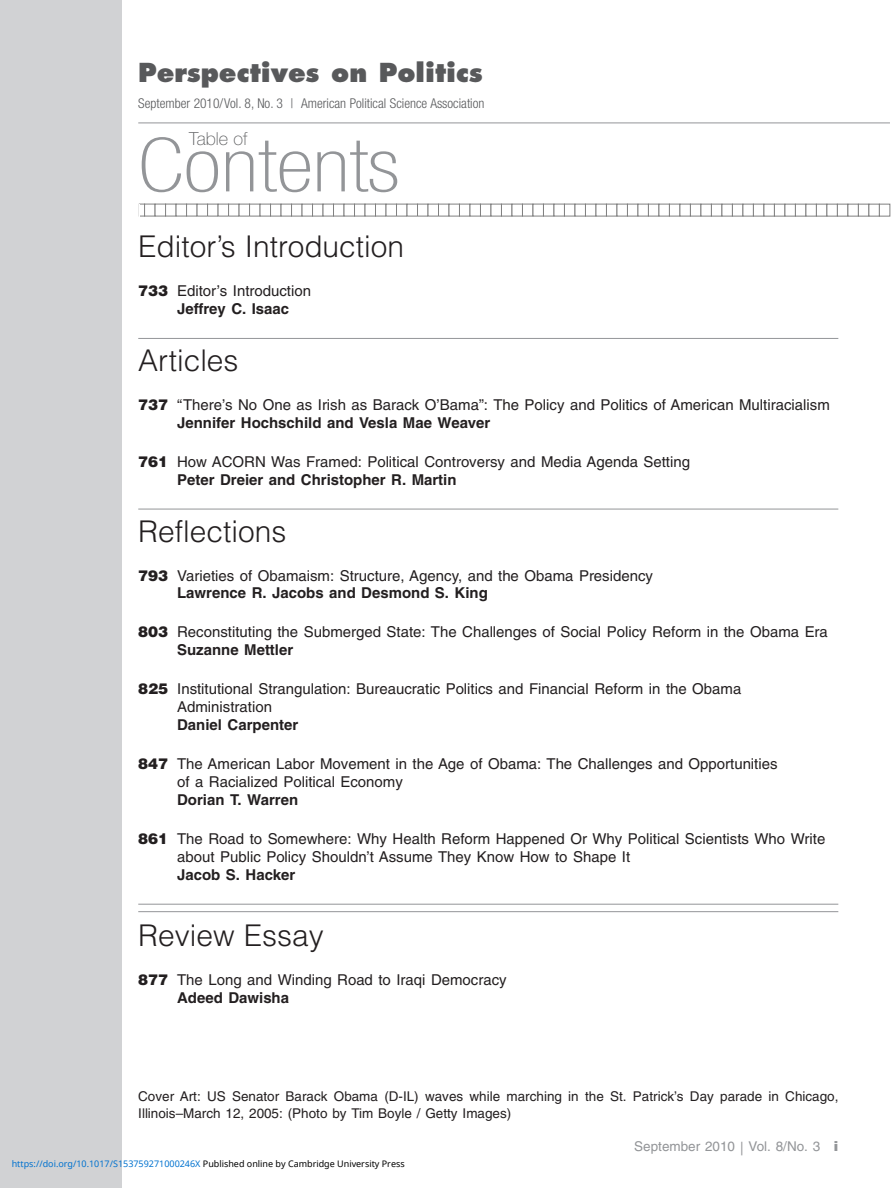
<style>
.page{position:relative;width:891px;height:1188px;background:#fff}
.page>*{position:absolute;margin:0;border:0;box-sizing:border-box;transform-origin:0 0}
.t1{font:100 condensed 74.85px "Helvetica Neue";color:#939598;scale:1.2 1}
.t2{font:300 30px "Helvetica";color:#231f20}
.t3{font:800 25.5px "Futura";color:#58595b}
.t4{font:100 18px "Helvetica Neue";color:#58595b}
.t5{font:15px/18px "Helvetica";color:#231f20}
.t6{font:700 15px "Helvetica";color:#231f20}
.t7{font:13.5px/16.5px "Helvetica";color:#231f20}
.t8{font:300 condensed 13.5px "Helvetica Neue";color:#58595b}
.t9{font:13.5px "Helvetica";color:#939598}
.t10{font:9px "Noto Sans";color:#0172cf}
.s1{font-weight:900}
.s2{font-weight:700}
.s3{font-size:18px}
.s4{color:#000}
</style>
<div class="page">
<div style="left:0;top:0;width:121px;height:1188px;background:#d1d2d4"></div>
<hr style="left:138px;top:123px;width:752px;height:1px;background:#939598">
<hr style="left:138px;top:338px;width:700px;height:1px;background:#939598">
<hr style="left:138px;top:509px;width:700px;height:1px;background:#939598">
<hr style="left:138px;top:904px;width:700px;height:1px;background:#939598">
<hr style="left:138px;top:911px;width:700px;height:1px;background:#939598">
<div style="left:144px;top:204px;width:11px;height:12px;border:1px solid #808080"></div>
<div style="left:155px;top:204px;width:11px;height:12px;border:1px solid #808080"></div>
<div style="left:165px;top:204px;width:11px;height:12px;border:1px solid #808080"></div>
<div style="left:176px;top:204px;width:11px;height:12px;border:1px solid #808080"></div>
<div style="left:186px;top:204px;width:11px;height:12px;border:1px solid #808080"></div>
<div style="left:197px;top:204px;width:11px;height:12px;border:1px solid #808080"></div>
<div style="left:207px;top:204px;width:11px;height:12px;border:1px solid #808080"></div>
<div style="left:218px;top:204px;width:11px;height:12px;border:1px solid #808080"></div>
<div style="left:228px;top:204px;width:11px;height:12px;border:1px solid #808080"></div>
<div style="left:239px;top:204px;width:11px;height:12px;border:1px solid #808080"></div>
<div style="left:249px;top:204px;width:11px;height:12px;border:1px solid #808080"></div>
<div style="left:260px;top:204px;width:11px;height:12px;border:1px solid #808080"></div>
<div style="left:270px;top:204px;width:11px;height:12px;border:1px solid #808080"></div>
<div style="left:281px;top:204px;width:11px;height:12px;border:1px solid #808080"></div>
<div style="left:291px;top:204px;width:11px;height:12px;border:1px solid #808080"></div>
<div style="left:302px;top:204px;width:11px;height:12px;border:1px solid #808080"></div>
<div style="left:312px;top:204px;width:11px;height:12px;border:1px solid #808080"></div>
<div style="left:323px;top:204px;width:11px;height:12px;border:1px solid #808080"></div>
<div style="left:333px;top:204px;width:11px;height:12px;border:1px solid #808080"></div>
<div style="left:344px;top:204px;width:11px;height:12px;border:1px solid #808080"></div>
<div style="left:354px;top:204px;width:11px;height:12px;border:1px solid #808080"></div>
<div style="left:365px;top:204px;width:11px;height:12px;border:1px solid #808080"></div>
<div style="left:375px;top:204px;width:11px;height:12px;border:1px solid #808080"></div>
<div style="left:386px;top:204px;width:11px;height:12px;border:1px solid #808080"></div>
<div style="left:396px;top:204px;width:11px;height:12px;border:1px solid #808080"></div>
<div style="left:407px;top:204px;width:11px;height:12px;border:1px solid #808080"></div>
<div style="left:417px;top:204px;width:11px;height:12px;border:1px solid #808080"></div>
<div style="left:428px;top:204px;width:11px;height:12px;border:1px solid #808080"></div>
<div style="left:438px;top:204px;width:11px;height:12px;border:1px solid #808080"></div>
<div style="left:449px;top:204px;width:11px;height:12px;border:1px solid #808080"></div>
<div style="left:459px;top:204px;width:11px;height:12px;border:1px solid #808080"></div>
<div style="left:470px;top:204px;width:11px;height:12px;border:1px solid #808080"></div>
<div style="left:480px;top:204px;width:11px;height:12px;border:1px solid #808080"></div>
<div style="left:491px;top:204px;width:11px;height:12px;border:1px solid #808080"></div>
<div style="left:501px;top:204px;width:11px;height:12px;border:1px solid #808080"></div>
<div style="left:512px;top:204px;width:11px;height:12px;border:1px solid #808080"></div>
<div style="left:522px;top:204px;width:11px;height:12px;border:1px solid #808080"></div>
<div style="left:533px;top:204px;width:11px;height:12px;border:1px solid #808080"></div>
<div style="left:543px;top:204px;width:11px;height:12px;border:1px solid #808080"></div>
<div style="left:554px;top:204px;width:11px;height:12px;border:1px solid #808080"></div>
<div style="left:564px;top:204px;width:11px;height:12px;border:1px solid #808080"></div>
<div style="left:575px;top:204px;width:11px;height:12px;border:1px solid #808080"></div>
<div style="left:585px;top:204px;width:11px;height:12px;border:1px solid #808080"></div>
<div style="left:596px;top:204px;width:11px;height:12px;border:1px solid #808080"></div>
<div style="left:606px;top:204px;width:11px;height:12px;border:1px solid #808080"></div>
<div style="left:617px;top:204px;width:11px;height:12px;border:1px solid #808080"></div>
<div style="left:627px;top:204px;width:11px;height:12px;border:1px solid #808080"></div>
<div style="left:638px;top:204px;width:11px;height:12px;border:1px solid #808080"></div>
<div style="left:648px;top:204px;width:11px;height:12px;border:1px solid #808080"></div>
<div style="left:659px;top:204px;width:11px;height:12px;border:1px solid #808080"></div>
<div style="left:669px;top:204px;width:11px;height:12px;border:1px solid #808080"></div>
<div style="left:680px;top:204px;width:11px;height:12px;border:1px solid #808080"></div>
<div style="left:690px;top:204px;width:11px;height:12px;border:1px solid #808080"></div>
<div style="left:701px;top:204px;width:11px;height:12px;border:1px solid #808080"></div>
<div style="left:711px;top:204px;width:11px;height:12px;border:1px solid #808080"></div>
<div style="left:722px;top:204px;width:11px;height:12px;border:1px solid #808080"></div>
<div style="left:732px;top:204px;width:11px;height:12px;border:1px solid #808080"></div>
<div style="left:743px;top:204px;width:11px;height:12px;border:1px solid #808080"></div>
<div style="left:753px;top:204px;width:11px;height:12px;border:1px solid #808080"></div>
<div style="left:764px;top:204px;width:11px;height:12px;border:1px solid #808080"></div>
<div style="left:774px;top:204px;width:11px;height:12px;border:1px solid #808080"></div>
<div style="left:785px;top:204px;width:11px;height:12px;border:1px solid #808080"></div>
<div style="left:795px;top:204px;width:11px;height:12px;border:1px solid #808080"></div>
<div style="left:806px;top:204px;width:11px;height:12px;border:1px solid #808080"></div>
<div style="left:816px;top:204px;width:11px;height:12px;border:1px solid #808080"></div>
<div style="left:827px;top:204px;width:11px;height:12px;border:1px solid #808080"></div>
<div style="left:837px;top:204px;width:11px;height:12px;border:1px solid #808080"></div>
<div style="left:848px;top:204px;width:11px;height:12px;border:1px solid #808080"></div>
<div style="left:858px;top:204px;width:11px;height:12px;border:1px solid #808080"></div>
<div style="left:869px;top:204px;width:11px;height:12px;border:1px solid #808080"></div>
<div style="left:879px;top:204px;width:11px;height:12px;border:1px solid #808080"></div>
<h3 class="t3" style="left:138px;top:61px;width:346px">Perspectives on Politics</h3>
<p class="t8" style="left:138px;top:98px;width:348px">September 2010/Vol. 8, No. 3 | American Political Science Association</p>
<p class="t4" style="left:189px;top:132px;width:60px">Table of</p>
<h1 class="t1" style="left:138px;top:138px;width:219px">Contents</h1>
<h2 class="t2" style="left:138px;top:236px;width:267px">Editor’s Introduction</h2>
<p class="t5" style="left:177px;top:283px;width:135px;text-indent:-39px"><span class="s1">733</span> Editor’s Introduction<br><span class="s2">Jeffrey C. Isaac</span></p>
<h2 class="t2" style="left:138px;top:349px;width:102px">Articles</h2>
<p class="t5" style="left:177px;top:397px;width:654px;text-indent:-39px"><span class="s1">737</span> “There’s No One as Irish as Barack O’Bama”: The Policy and Politics of American Multiracialism<br><span class="s2">Jennifer Hochschild and Vesla Mae Weaver</span></p>
<p class="t5" style="left:177px;top:454px;width:514px;text-indent:-39px"><span class="s1">761</span> How ACORN Was Framed: Political Controversy and Media Agenda Setting<br><span class="s2">Peter Dreier and Christopher R. Martin</span></p>
<h2 class="t2" style="left:138px;top:520px;width:150px">Reflections</h2>
<p class="t5" style="left:177px;top:568px;width:477px;text-indent:-39px"><span class="s1">793</span> Varieties of Obamaism: Structure, Agency, and the Obama Presidency<br><span class="s2">Lawrence R. Jacobs and Desmond S. King</span></p>
<p class="t5" style="left:177px;top:625px;width:652px;text-indent:-39px"><span class="s1">803</span> Reconstituting the Submerged State: The Challenges of Social Policy Reform in the Obama Era<br><span class="s2">Suzanne Mettler</span></p>
<p class="t5" style="left:177px;top:681px;width:566px;text-indent:-39px"><span class="s1">825</span> Institutional Strangulation: Bureaucratic Politics and Financial Reform in the Obama<br>Administration</p>
<p class="t6" style="left:177px;top:719px;width:123px">Daniel Carpenter</p>
<p class="t5" style="left:177px;top:756px;width:602px;text-indent:-39px"><span class="s1">847</span> The American Labor Movement in the Age of Obama: The Challenges and Opportunities of a Racialized Political Economy</p>
<p class="t6" style="left:177px;top:794px;width:123px">Dorian T. Warren</p>
<p class="t5" style="left:177px;top:831px;width:650px;text-indent:-39px"><span class="s1">861</span> The Road to Somewhere: Why Health Reform Happened Or Why Political Scientists Who Write about Public Policy Shouldn’t Assume They Know How to Shape It</p>
<p class="t6" style="left:177px;top:869px;width:120px">Jacob S. Hacker</p>
<h2 class="t2" style="left:138px;top:924px;width:187px">Review Essay</h2>
<p class="t5" style="left:177px;top:972px;width:331px;text-indent:-39px"><span class="s1">877</span> The Long and Winding Road to Iraqi Democracy<br><span class="s2">Adeed Dawisha</span></p>
<p class="t7" style="left:138px;top:1090px;width:702px">Cover Art: US Senator Barack Obama (D-IL) waves while marching in the St. Patrick’s Day parade in Chicago,<br>Illinois–March 12, 2005: (Photo by Tim Boyle / Getty Images)</p>
<p class="t9" style="left:634px;top:1141px;width:206px">September 2010 <span class="s3">|</span> Vol. 8/No. 3 <span class="s1">i</span></p>
<p class="t10" style="left:12px;top:1157px;width:395px">https://doi.org/10.1017/S153759271000246X <span class="s4">Published online by Cambridge University Press</span></p>
</div>
